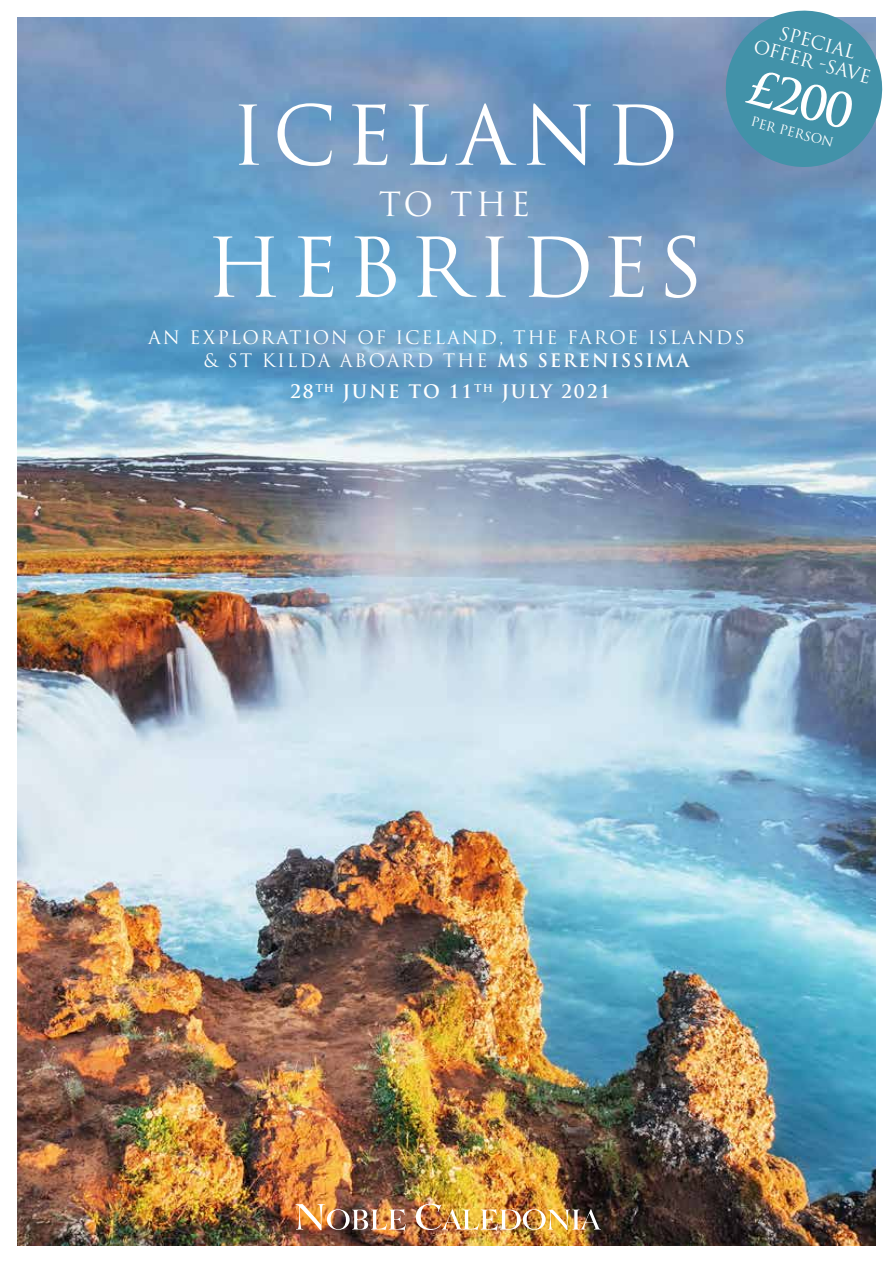
<style>
.page{position:relative;width:893px;height:1263px;background:#fff}
.page>*{position:absolute;margin:0;border:0;box-sizing:border-box;transform-origin:0 0}
.t1{font:79.95px "Trajan Pro";letter-spacing:.1em;color:#fff}
.t2{font:700 46.5px "Trajan Pro";color:#fff}
.t3{font:32.55px "Trajan Pro";color:#fff}
.t4{font:18.15px/23.7px "Trajan Pro";letter-spacing:.1em;color:#fff;text-align:center}
.t5{font:700 18.15px "Trajan Pro";letter-spacing:.1em;color:#fff}
.t6{font:18px/19.8px "Trajan Pro";color:#fff}
.t7{font:12.75px "Trajan Pro";color:#fff}
.s1{font-weight:700}
</style>
<div class="page">
<img style="left:17px;top:17px;width:859px;height:1229px">
<img style="left:296px;top:1204px;width:110px;height:27px">
<img style="left:416px;top:1204px;width:185px;height:27px">
<svg style="left:717px;top:10px;width:166px;height:165px;background:#5897b1"></svg>
<h1 class="t1" style="left:230px;top:85px;width:450px">ICELAND</h1>
<h3 class="t3" style="left:379px;top:184px;width:153px">TO THE</h3>
<h1 class="t1" style="left:206px;top:217px;width:499px">HEBRIDES</h1>
<p class="t6" style="left:782px;top:23px;width:16px;rotate:15deg">SPECI</p>
<p class="t6" style="left:757px;top:36px;width:18px;rotate:15deg">OFFER</p>
<p class="t6" style="left:827px;top:35px;width:54px;text-indent:8px;rotate:15deg">AL -SAVE</p>
<h2 class="t2" style="left:757px;top:58px;width:108px;rotate:15deg">£200</h2>
<p class="t7" style="left:782px;top:121px;width:14px;rotate:15deg">PERSON</p>
<p class="t4" style="left:148px;top:325px;width:598px">AN EXPLORATION OF ICELAND, THE FAROE I SLANDS &amp; ST KILDA ABOARD THE <span class="s1">MS SERENISS IMA</span></p>
<p class="t5" style="left:290px;top:380px;width:322px">28<sup>TH</sup> JUNE TO 11<sup>TH</sup> JULY 2021</p>
</div>
